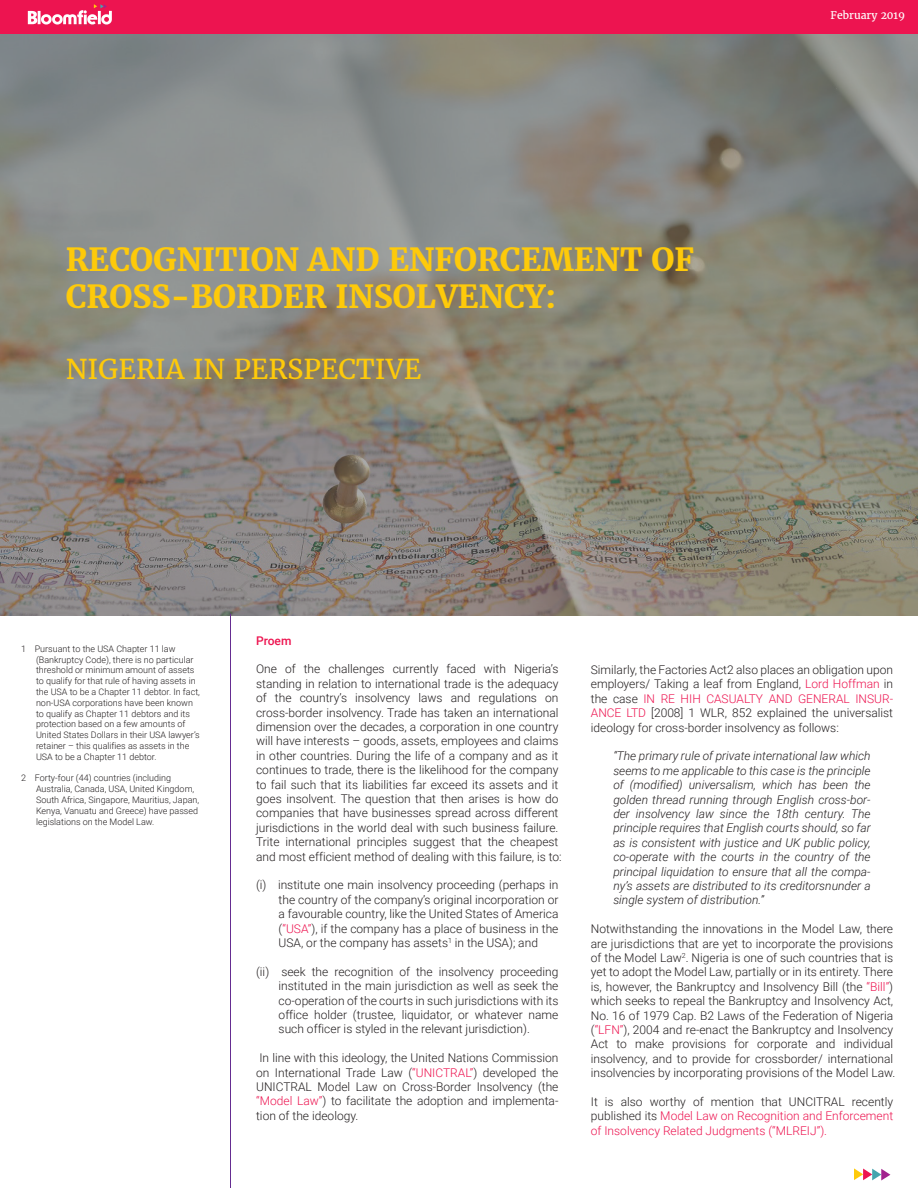
<style>
.page{position:relative;width:918px;height:1188px;background:#fff}
.page>*{position:absolute;margin:0;border:0;box-sizing:border-box;transform-origin:0 0}
.t1{font:700 31.5px/37.8px "Merriweather";color:#feca0a}
.t2{font:27px "Merriweather";color:#feca0a}
.t3{font:300 12px/14.4px "Roboto";color:#231f20;text-align:justify}
.t4{font:italic 300 12px/14.4px "Roboto";color:#231f20;text-align:justify}
.t5{font:300 12px/14.4px "Roboto";color:#ed1450;text-align:justify}
.t6{font:500 12px "Roboto";color:#ed1450}
.t7{font:10.5px "Merriweather";color:#fff}
.t8{font:300 9px/10.8px "Roboto";color:#231f20}
.s1{color:#ed1450}
.s2{color:#231f20}
</style>
<div class="page">
<svg style="left:0;top:33px;width:918px;height:582px;background:#88867e"></svg>
<hr style="left:230px;top:614px;width:1px;height:574px;background:#652d91">
<svg style="left:854px;top:1168px;width:36px;height:12px"></svg>
<div style="left:0;top:0;width:918px;height:33px;background:#ed1450"></div>
<svg style="left:28px;top:4px;width:84px;height:22px"></svg>
<h1 class="t1" style="left:66px;top:241px;width:630px">RECOGNITION AND ENFORCEMENT OF<br>CROSS-BORDER INSOLVENCY:</h1>
<h2 class="t2" style="left:66px;top:352px;width:357px">NIGERIA IN PERSPECTIVE</h2>
<p class="t7" style="left:831px;top:9px;width:76px">February 2019</p>
<p class="t8" style="left:36px;top:643px;width:165px;text-indent:-15px">1 Pursuant to the USA Chapter 11 law (Bankruptcy Code), there is no particular threshold or minimum amount of assets to qualify for that rule of having assets in the USA to be a Chapter 11 debtor. In fact, non-USA corporations have been known to qualify as Chapter 11 debtors and its protection based on a few amounts of United States Dollars in their USA lawyer’s retainer – this qualifies as assets in the USA to be a Chapter 11 debtor.</p>
<p class="t8" style="left:36px;top:772px;width:165px;text-indent:-15px">2 Forty-four (44) countries (including Australia, Canada, USA, United Kingdom, South Africa, Singapore, Mauritius, Japan, Kenya, Vanuatu and Greece) have passed legislations on the Model Law.</p>
<p class="t6" style="left:256px;top:632px;width:37px">Proem</p>
<p class="t3" style="left:256px;top:662px;width:307px;text-align:left">One of the challenges currently faced with Nigeria’s standing in relation to international trade is the adequacy of the country’s insolvency laws and regulations on cross-border insolvency. Trade has taken an international dimension over the decades, a corporation in one country will have interests – goods, assets, employees and claims in other countries. During the life of a company and as it continues to trade, there is the likelihood for the company to fail such that its liabilities far exceed its assets and it goes insolvent. The question that then arises is how do companies that have businesses spread across different jurisdictions in the world deal with such business failure.<br>Trite international principles suggest that the cheapest and most efficient method of dealing with this failure, is to:</p>
<p class="t3" style="left:279px;top:878px;width:281px;text-indent:-22px">(i) institute one main insolvency proceeding (perhaps in the country of the company’s original incorporation or a favourable country, like the United States of America (<span class="s1">“USA”</span>), if the company has a place of business in the USA, or the company has assets<sup>1</sup> in the USA); and</p>
<p class="t3" style="left:279px;top:964px;width:281px;text-indent:-22px">(ii) seek the recognition of the insolvency proceeding instituted in the main jurisdiction as well as seek the co-operation of the courts in such jurisdictions with its office holder (trustee, liquidator, or whatever name such officer is styled in the relevant jurisdiction).</p>
<p class="t3" style="left:256px;top:1050px;width:304px">In line with this ideology, the United Nations Commission on International Trade Law (<span class="s1">“UNICTRAL”</span>) developed the UNICTRAL Model Law on Cross-Border Insolvency (the <span class="s1">“Model Law”</span>) to facilitate the adoption and implementa&shy;tion of the ideology.</p>
<p class="t3" style="left:591px;top:662px;width:304px">Similarly, the Factories Act2 also places an obligation upon employers/ Taking a leaf from England, <span class="s1">Lord Hoffman</span> in the case <span class="s1">IN RE HIH CASUALTY AND GENERAL INSUR-ANCE LTD</span> [2008] 1 WLR, 852 explained the universalist ideology for cross-border insolvency as follows:</p>
<p class="t4" style="left:613px;top:749px;width:259px">“The primary rule of private international law which seems to me applicable to this case is the principle of (modified) universalism, which has been the golden thread running through English cross-bor&shy;der insolvency law since the 18th century. The principle requires that English courts should, so far as is consistent with justice and UK public policy, co-operate with the courts in the country of the principal liquidation to ensure that all the compa&shy;ny’s assets are distributed to its creditorsnunder a single system of distribution.”</p>
<p class="t3" style="left:591px;top:921px;width:306px;text-align:left">Notwithstanding the innovations in the Model Law, there are jurisdictions that are yet to incorporate the provisions of the Model Law<sup>2</sup>. Nigeria is one of such countries that is yet to adopt the Model Law, partially or in its entirety. There is, however, the Bankruptcy and Insolvency Bill (the <span class="s1">“Bill”</span>) which seeks to repeal the Bankruptcy and Insolvency Act, No. 16 of 1979 Cap. B2 Laws of the Federation of Nigeria (<span class="s1">“LFN”</span>), 2004 and re-enact the Bankruptcy and Insolvency Act to make provisions for corporate and individual insolvency, and to provide for crossborder/ international insolvencies by incorporating provisions of the Model Law.</p>
<p class="t5" style="left:591px;top:1094px;width:304px"><span class="s2">It is also worthy of mention that UNCITRAL recently published its</span> Model Law on Recognition and Enforcement of Insolvency Related Judgments (“MLREIJ”).</p>
</div>
